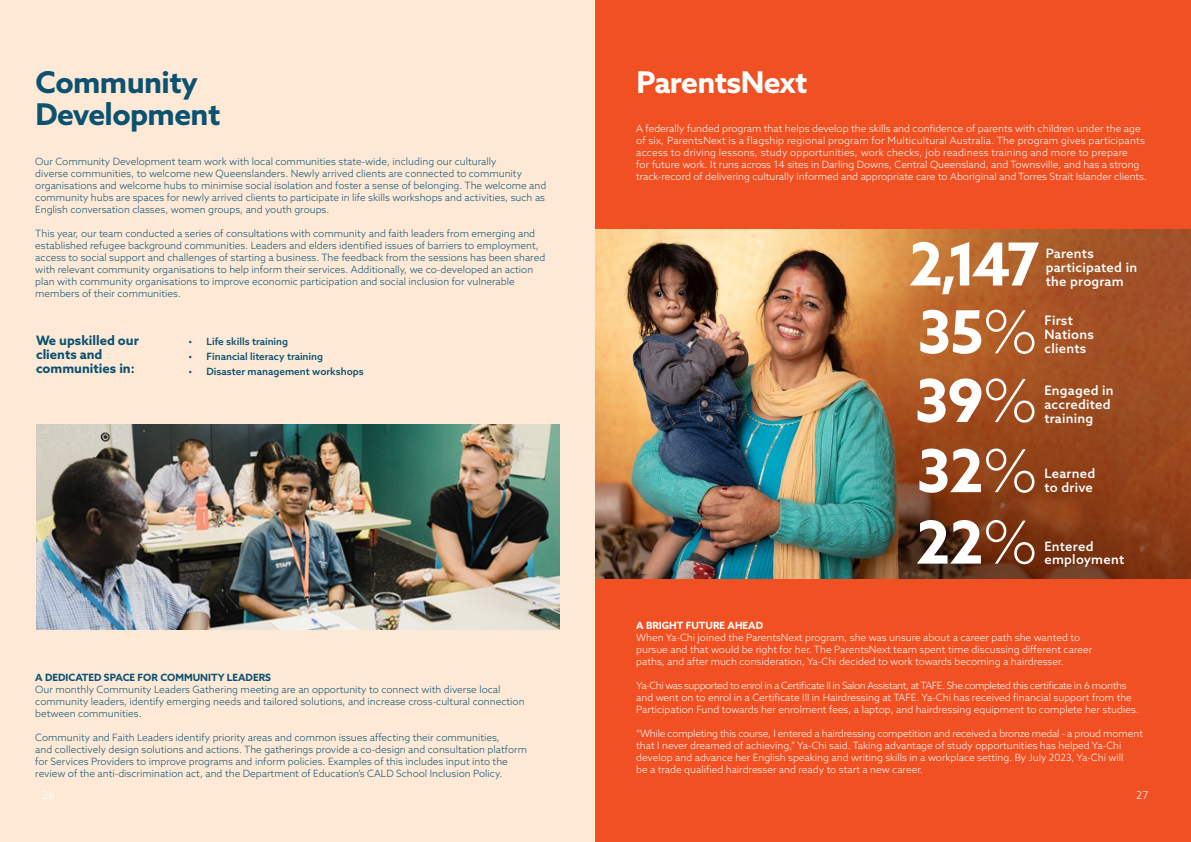
<style>
.page{position:relative;width:1191px;height:842px;background:#fff}
.page>*{position:absolute;margin:0;border:0;box-sizing:border-box;transform-origin:0 0}
.t1{font:700 59.3px "Azo Sans";letter-spacing:-.02em;color:#fff}
.t2{font:700 30px "Azo Sans";letter-spacing:-.02em;color:#0b5270}
.t3{font:700 30px "Azo Sans";letter-spacing:-.02em;color:#fff}
.t4{font:500 13px/14px "Azo Sans";letter-spacing:.02em;color:#fff}
.t5{font:700 13px/14px "Azo Sans";color:#0b5270}
.t6{font:300 11px "Azo Sans";color:#fff}
.t7{font:300 10px/12px "Azo Sans";color:#0b5270}
.t8{font:300 10px/12px "Azo Sans";color:#fff}
.t9{font:300 10px/12px "Azo Sans";letter-spacing:-.025em;color:#fff}
.t10{font:300 10px "Azo Sans";letter-spacing:-.02em;color:#fff}
.t11{font:500 10px "Azo Sans";color:#0b5270}
.t12{font:700 10px "Azo Sans";color:#0b5270}
.s1{font-weight:300}
.s2{font-weight:700}
</style>
<div class="page">
<div style="left:0;top:0;width:595px;height:842px;background:#fde9d6"></div>
<img style="left:36px;top:424px;width:523px;height:205px">
<div style="left:595px;top:0;width:596px;height:275px;background:#f15122"></div>
<img style="left:595px;top:230px;width:596px;height:349px">
<div style="left:595px;top:580px;width:596px;height:262px;background:#f15122"></div>
<p class="t2" style="left:36px;top:62px;width:164px">Community</p>
<p class="t2" style="left:36px;top:94px;width:186px">Development</p>
<p class="t7" style="left:35px;top:155px;width:512px">Our Community Development team work with local communities state-wide, including our culturally<br>diverse communities, to welcome new Queenslanders. Newly arrived clients are connected to community organisations and welcome hubs to minimise social isolation and foster a sense of belonging. The welcome and community hubs are spaces for newly arrived clients to participate in life skills workshops and activities, such as English conversation classes, women groups, and youth groups.</p>
<p class="t7" style="left:35px;top:227px;width:511px">This year, our team conducted a series of consultations with community and faith leaders from emerging and established refugee background communities. Leaders and elders identified issues of barriers to employment, access to social support and challenges of starting a business. The feedback from the sessions has been shared with relevant community organisations to help inform their services. Additionally, we co-developed an action plan with community organisations to improve economic participation and social inclusion for vulnerable members of their communities.</p>
<p class="t5" style="left:36px;top:334px;width:104px">We upskilled our clients and communities in:</p>
<p class="t11" style="left:188px;top:335px;width:101px">• Life skills training</p>
<p class="t11" style="left:188px;top:349px;width:136px">• Financial literacy training</p>
<p class="t11" style="left:188px;top:364px;width:177px">• Disaster management workshops</p>
<p class="t12" style="left:35px;top:670px;width:237px">A DEDICATED SPACE FOR COMMUNITY LEADERS</p>
<p class="t7" style="left:35px;top:683px;width:491px">Our monthly Community Leaders Gathering meeting are an opportunity to connect with diverse local community leaders, identify emerging needs and tailored solutions, and increase cross-cultural connection between communities.</p>
<p class="t7" style="left:35px;top:731px;width:493px">Community and Faith Leaders identify priority areas and common issues affecting their communities,<br>and collectively design solutions and actions. The gatherings provide a co-design and consultation platform for Services Providers to improve programs and inform policies. Examples of this includes input into the review of the anti-discrimination act, and the Department of Education’s CALD School Inclusion Policy.</p>
<p class="t3" style="left:636px;top:62px;width:173px">ParentsNext</p>
<p class="t8" style="left:636px;top:122px;width:512px">A federally funded program that helps develop the skills and confidence of parents with children under the age of six, ParentsNext is a flagship regional program for Multicultural Australia. The program gives participants access to driving lessons, study opportunities, work checks, job readiness training and more to prepare<br>for future work. It runs across 14 sites in Darling Downs, Central Queensland, and Townsville, and has a strong track-record of delivering culturally informed and appropriate care to Aboriginal and Torres Strait Islander clients.</p>
<p class="t1" style="left:908px;top:225px;width:133px">2,147</p>
<p class="t1" style="left:917px;top:293px;width:122px">35<span class="s1">%</span></p>
<p class="t1" style="left:914px;top:361px;width:125px">39<span class="s1">%</span></p>
<p class="t1" style="left:916px;top:432px;width:123px">32<span class="s1">%</span></p>
<p class="t1" style="left:916px;top:503px;width:124px">22<span class="s1">%</span></p>
<p class="t4" style="left:1045px;top:246px;width:93px">Parents participated in the program</p>
<p class="t4" style="left:1044px;top:313px;width:51px">First<br>Nations clients</p>
<p class="t4" style="left:1044px;top:383px;width:71px">Engaged in accredited training</p>
<p class="t4" style="left:1044px;top:466px;width:52px">Learned to drive</p>
<p class="t4" style="left:1044px;top:540px;width:81px;line-height:13.1px">Entered employment</p>
<p class="t8" style="left:636px;top:620px;width:457px"><span class="s2">A BRIGHT FUTURE AHEAD<br></span>When Ya-Chi joined the ParentsNext program, she was unsure about a career path she wanted to pursue and that would be right for her. The ParentsNext team spent time discussing different career paths, and after much consideration, Ya-Chi decided to work towards becoming a hairdresser.</p>
<p class="t9" style="left:636px;top:680px;width:497px">Ya-Chi was supported to enrol in a Certificate II in Salon Assistant, at TAFE. She completed this certificate in 6 months and went on to enrol in a Certificate III in Hairdressing at TAFE. Ya-Chi has received financial support from the</p>
<p class="t8" style="left:636px;top:704px;width:504px">Participation Fund towards her enrolment fees, a laptop, and hairdressing equipment to complete her studies.</p>
<p class="t10" style="left:636px;top:727px;width:508px">“While completing this course, I entered a hairdressing competition and received a bronze medal - a proud moment</p>
<p class="t8" style="left:636px;top:740px;width:487px">that I never dreamed of achieving,” Ya-Chi said. Taking advantage of study opportunities has helped Ya-Chi</p>
<p class="t8" style="left:636px;top:752px;width:489px">develop and advance her English speaking and writing skills in a workplace setting. By July 2023, Ya-Chi will</p>
<p class="t8" style="left:636px;top:764px;width:288px">be a trade qualified hairdresser and ready to start a new career.</p>
<p class="t6" style="left:42px;top:788px;width:14px">26</p>
<p class="t6" style="left:1136px;top:788px;width:14px">27</p>
</div>
